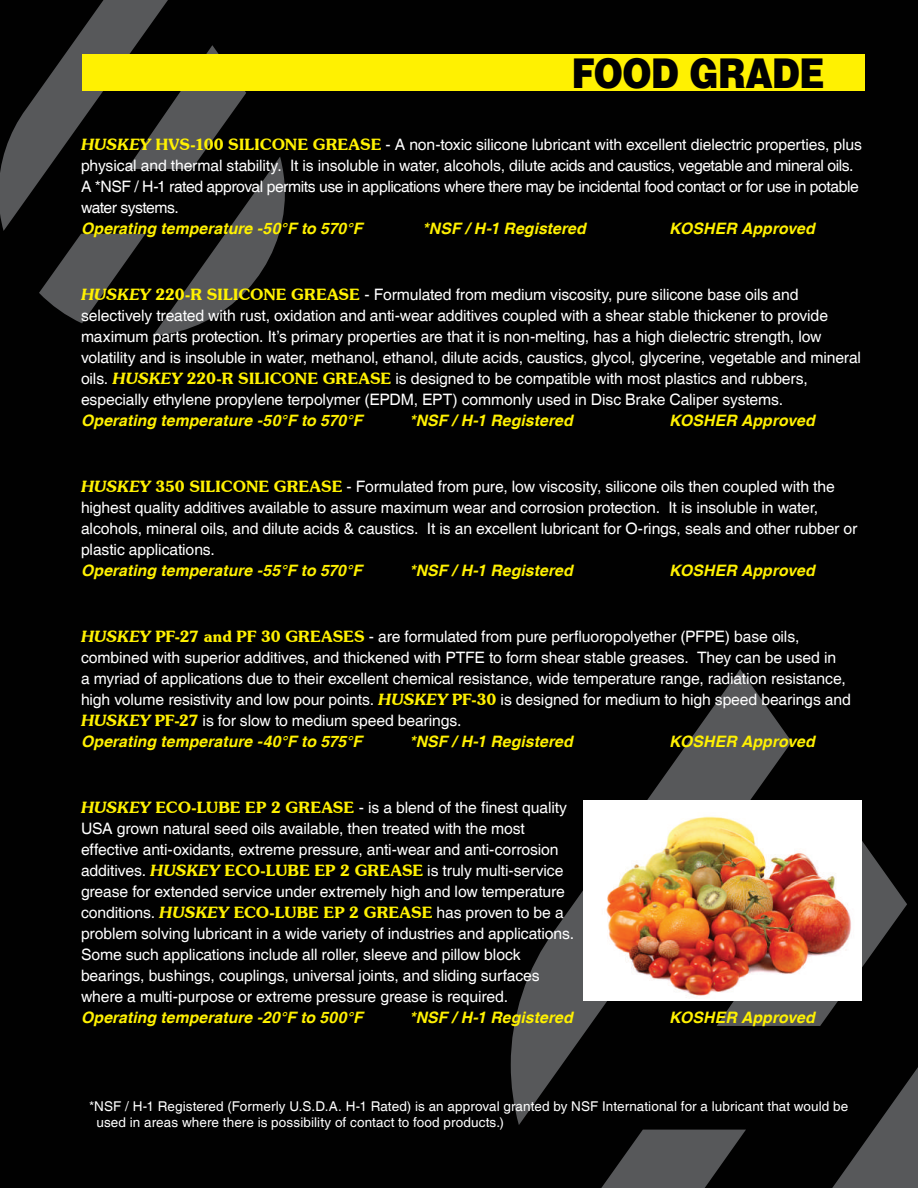
<style>
.page{position:relative;width:918px;height:1188px;background:#010101}
.page>*{position:absolute;margin:0;border:0;box-sizing:border-box;transform-origin:0 0}
.t1{font:900 42px "Helvetica";letter-spacing:-.025em;color:#000001;scale:.86 1}
.t2{font:15.75px/21px "Helvetica";letter-spacing:-.01em;color:#fff}
.t3{font:italic 700 15.75px "Helvetica";letter-spacing:.005em;color:#fff101}
.t4{font:13.5px/16.5px "Helvetica";letter-spacing:.005em;color:#fff}
.s1{font-family:"Souvenir IT Cby BT";font-weight:600;font-style:italic;color:#fff101}
.s2{font-family:"Souvenir IT Cby BT";font-weight:600;color:#fff101}
.s3{font-weight:700;font-style:italic;color:#fff101}
</style>
<div class="page">
<svg style="left:511px;top:669px;width:407px;height:519px"></svg>
<svg style="left:0;top:0;width:285px;height:336px"></svg>
<img style="left:584px;top:800px;width:278px;height:200px">
<div style="left:82px;top:54px;width:783px;height:36px;background:#fff101"></div>
<h1 class="t1" style="left:571px;top:48px;width:297px">FOOD GRADE</h1>
<p class="t2" style="left:81px;top:134px;width:783px"><span class="s1">HUSKEY</span> <span class="s2">HVS-100 SILICONE GREASE</span> - A non-toxic silicone lubricant with excellent dielectric properties, plus physical and thermal stability. It is insoluble in water, alcohols, dilute acids and caustics, vegetable and mineral oils.<br>A *NSF / H-1 rated approval permits use in applications where there may be incidental food contact or for use in potable water systems.</p>
<p class="t3" style="left:81px;top:218px;width:283px">Operating temperature -50°F to 570°F</p>
<p class="t3" style="left:423px;top:218px;width:165px">*NSF / H-1 Registered</p>
<p class="t3" style="left:669px;top:218px;width:147px">KOSHER Approved</p>
<p class="t2" style="left:81px;top:284px;width:782px"><span class="s1">HUSKEY</span> <span class="s2">220-R SILICONE GREASE</span> - Formulated from medium viscosity, pure silicone base oils and selectively treated with rust, oxidation and anti-wear additives coupled with a shear stable thickener to provide maximum parts protection. It’s primary properties are that it is non-melting, has a high dielectric strength, low volatility and is insoluble in water, methanol, ethanol, dilute acids, caustics, glycol, glycerine, vegetable and mineral oils. <span class="s1">HUSKEY</span> <span class="s2">220-R SILICONE GREASE</span> is designed to be compatible with most plastics and rubbers, especially ethylene propylene terpolymer (EPDM, EPT) commonly used in Disc Brake Caliper systems.</p>
<p class="t3" style="left:81px;top:410px;width:283px">Operating temperature -50°F to 570°F</p>
<p class="t3" style="left:409px;top:410px;width:165px">*NSF / H-1 Registered</p>
<p class="t3" style="left:669px;top:410px;width:147px">KOSHER Approved</p>
<p class="t2" style="left:81px;top:476px;width:778px"><span class="s1">HUSKEY</span> <span class="s2">350 SILICONE GREASE</span> - Formulated from pure, low viscosity, silicone oils then coupled with the highest quality additives available to assure maximum wear and corrosion protection. It is insoluble in water, alcohols, mineral oils, and dilute acids &amp; caustics. It is an excellent lubricant for O-rings, seals and other rubber or plastic applications.</p>
<p class="t3" style="left:81px;top:560px;width:283px">Operating temperature -55°F to 570°F</p>
<p class="t3" style="left:409px;top:560px;width:165px">*NSF / H-1 Registered</p>
<p class="t3" style="left:669px;top:560px;width:147px">KOSHER Approved</p>
<p class="t2" style="left:81px;top:626px;width:771px"><span class="s1">HUSKEY</span> <span class="s2">PF-27 and PF 30 GREASES</span> - are formulated from pure perfluoropolyether (PFPE) base oils, combined with superior additives, and thickened with PTFE to form shear stable greases. They can be used in<br>a myriad of applications due to their excellent chemical resistance, wide temperature range, radiation resistance, high volume resistivity and low pour points. <span class="s1">HUSKEY</span> <span class="s2">PF-30</span> is designed for medium to high speed bearings and <span class="s1">HUSKEY</span> <span class="s2">PF-27</span> is for slow to medium speed bearings.<br><span class="s3">Operating temperature -40°F to 575°F</span></p>
<p class="t3" style="left:409px;top:731px;width:165px">*NSF / H-1 Registered</p>
<p class="t3" style="left:669px;top:731px;width:147px">KOSHER Approved</p>
<p class="t2" style="left:81px;top:797px;width:495px"><span class="s1">HUSKEY</span> <span class="s2">ECO-LUBE EP 2 GREASE</span> - is a blend of the finest quality USA grown natural seed oils available, then treated with the most effective anti-oxidants, extreme pressure, anti-wear and anti-corrosion additives. <span class="s1">HUSKEY</span> <span class="s2">ECO-LUBE EP 2 GREASE</span> is truly multi-service grease for extended service under extremely high and low temperature conditions. <span class="s1">HUSKEY</span> <span class="s2">ECO-LUBE EP 2 GREASE</span> has proven to be a problem solving lubricant in a wide variety of industries and applications.<br>Some such applications include all roller, sleeve and pillow block bearings, bushings, couplings, universal joints, and sliding surfaces where a multi-purpose or extreme pressure grease is required.</p>
<p class="t3" style="left:81px;top:1007px;width:283px">Operating temperature -20°F to 500°F</p>
<p class="t3" style="left:409px;top:1007px;width:165px">*NSF / H-1 Registered</p>
<p class="t3" style="left:669px;top:1007px;width:147px">KOSHER Approved</p>
<p class="t4" style="left:97px;top:1098px;width:753px;text-indent:-8px">*NSF / H-1 Registered (Formerly U.S.D.A. H-1 Rated) is an approval granted by NSF International for a lubricant that would be used in areas where there is possibility of contact to food products.)</p>
</div>
